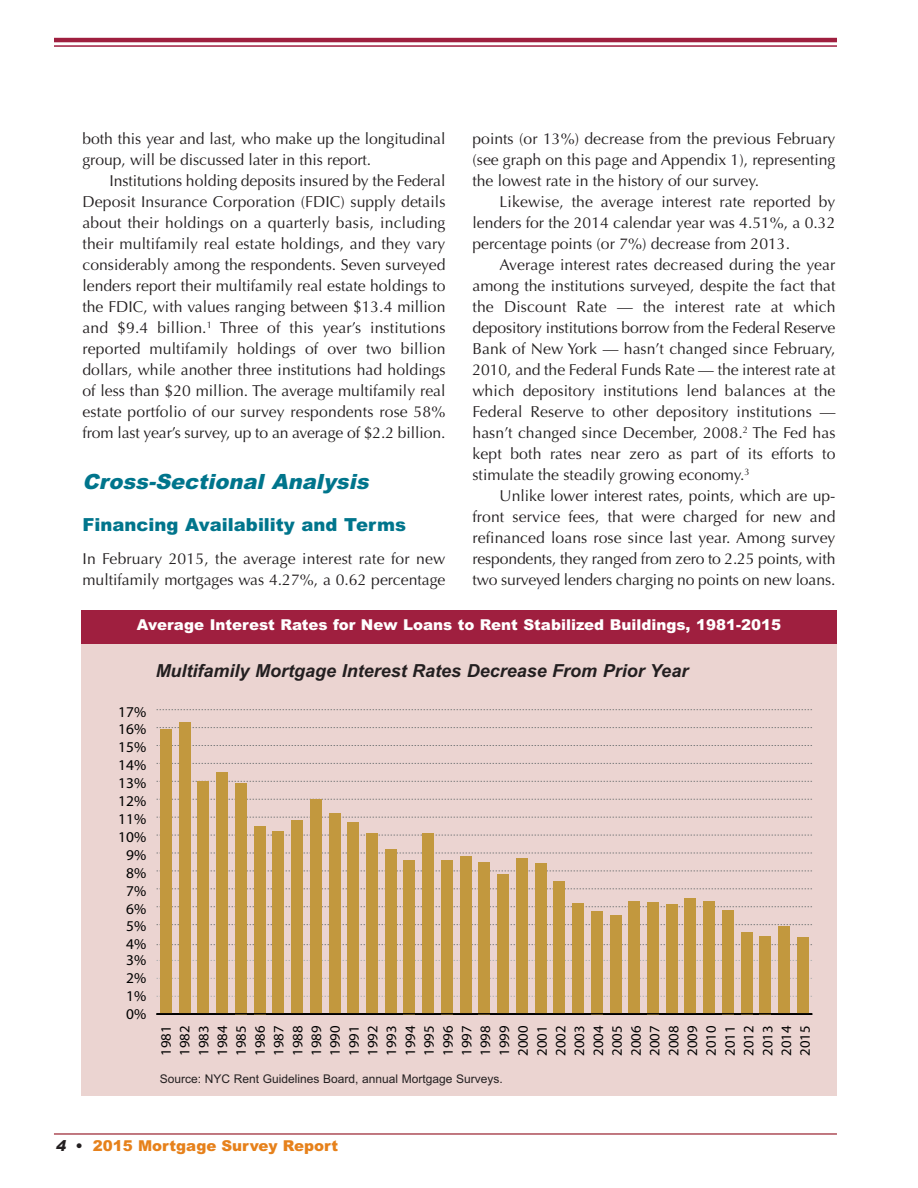
<style>
.page{position:relative;width:918px;height:1188px;background:#fff}
.page>*{position:absolute;margin:0;border:0;box-sizing:border-box;transform-origin:0 0}
.t1{font:italic 900 21px "Arial";color:#00758c}
.t2{font:italic 700 18px "Arial";color:#231f20}
.t3{font:900 18px "Arial";color:#00758c}
.t4{font:15.75px/21px "Optima";color:#231f20;text-align:justify}
.t5{font:900 15px "Arial";color:#fff}
.t6{font:15px "Myriad";color:#000}
.t7{font:900 15px "Arial";color:#e6811b}
.t8{font:14.4px/18.8px "Myriad";color:#000;text-align:justify}
.t9{font:12px "Arial";color:#231f20}
.s1{font-style:italic;color:#231f20}
.s2{color:#231f20}
</style>
<div class="page">
<div style="left:81px;top:610px;width:756px;height:485px;background:#ebd4d1"></div>
<div style="left:81px;top:610px;width:756px;height:33px;background:#9f1f3f"></div>
<svg style="left:157px;top:996px;width:655px;height:1px"></svg>
<svg style="left:157px;top:978px;width:655px;height:1px"></svg>
<svg style="left:157px;top:960px;width:655px;height:1px"></svg>
<svg style="left:157px;top:944px;width:655px;height:1px"></svg>
<svg style="left:157px;top:924px;width:655px;height:1px"></svg>
<svg style="left:157px;top:906px;width:655px;height:1px"></svg>
<svg style="left:157px;top:888px;width:655px;height:1px"></svg>
<svg style="left:157px;top:871px;width:655px;height:1px"></svg>
<svg style="left:157px;top:853px;width:655px;height:1px"></svg>
<svg style="left:157px;top:835px;width:655px;height:1px"></svg>
<svg style="left:157px;top:817px;width:655px;height:1px"></svg>
<svg style="left:157px;top:799px;width:655px;height:1px"></svg>
<svg style="left:157px;top:781px;width:655px;height:1px"></svg>
<svg style="left:157px;top:763px;width:655px;height:1px"></svg>
<svg style="left:157px;top:745px;width:655px;height:1px"></svg>
<svg style="left:157px;top:727px;width:655px;height:1px"></svg>
<svg style="left:157px;top:709px;width:655px;height:1px"></svg>
<div style="left:160px;top:729px;width:12px;height:285px;background:#c2983e"></div>
<div style="left:179px;top:722px;width:12px;height:292px;background:#c2983e"></div>
<div style="left:197px;top:781px;width:12px;height:233px;background:#c2983e"></div>
<div style="left:216px;top:772px;width:12px;height:242px;background:#c2983e"></div>
<div style="left:235px;top:783px;width:12px;height:231px;background:#c2983e"></div>
<div style="left:254px;top:826px;width:12px;height:188px;background:#c2983e"></div>
<div style="left:272px;top:831px;width:12px;height:183px;background:#c2983e"></div>
<div style="left:291px;top:821px;width:12px;height:193px;background:#c2983e"></div>
<div style="left:310px;top:799px;width:12px;height:215px;background:#c2983e"></div>
<div style="left:329px;top:814px;width:12px;height:200px;background:#c2983e"></div>
<div style="left:347px;top:823px;width:12px;height:191px;background:#c2983e"></div>
<div style="left:366px;top:833px;width:12px;height:181px;background:#c2983e"></div>
<div style="left:385px;top:849px;width:12px;height:165px;background:#c2983e"></div>
<div style="left:403px;top:860px;width:12px;height:154px;background:#c2983e"></div>
<div style="left:422px;top:833px;width:12px;height:181px;background:#c2983e"></div>
<div style="left:441px;top:860px;width:12px;height:154px;background:#c2983e"></div>
<div style="left:460px;top:857px;width:12px;height:157px;background:#c2983e"></div>
<div style="left:478px;top:862px;width:12px;height:152px;background:#c2983e"></div>
<div style="left:497px;top:874px;width:12px;height:140px;background:#c2983e"></div>
<div style="left:516px;top:858px;width:12px;height:156px;background:#c2983e"></div>
<div style="left:535px;top:864px;width:12px;height:150px;background:#c2983e"></div>
<div style="left:553px;top:882px;width:12px;height:132px;background:#c2983e"></div>
<div style="left:572px;top:903px;width:12px;height:111px;background:#c2983e"></div>
<div style="left:591px;top:911px;width:12px;height:103px;background:#c2983e"></div>
<div style="left:610px;top:916px;width:12px;height:98px;background:#c2983e"></div>
<div style="left:628px;top:901px;width:12px;height:113px;background:#c2983e"></div>
<div style="left:647px;top:902px;width:12px;height:112px;background:#c2983e"></div>
<div style="left:666px;top:905px;width:12px;height:109px;background:#c2983e"></div>
<div style="left:684px;top:898px;width:12px;height:116px;background:#c2983e"></div>
<div style="left:703px;top:902px;width:12px;height:112px;background:#c2983e"></div>
<div style="left:722px;top:910px;width:12px;height:104px;background:#c2983e"></div>
<div style="left:741px;top:932px;width:12px;height:82px;background:#c2983e"></div>
<div style="left:759px;top:936px;width:12px;height:78px;background:#c2983e"></div>
<div style="left:778px;top:927px;width:12px;height:87px;background:#c2983e"></div>
<div style="left:797px;top:938px;width:12px;height:76px;background:#c2983e"></div>
<hr style="left:157px;top:1013px;width:655px;height:2px;background:#000">
<hr style="left:54px;top:1133px;width:783px;height:2px;background:#ad4c57">
<hr style="left:54px;top:38px;width:783px;height:4px;background:#9f1f3f">
<hr style="left:54px;top:45px;width:783px;height:2px;background:#9f1f3f">
<p class="t4" style="left:472px;top:129px;width:365px">points (or 13%) decrease from the previous February (see graph on this page and Appendix 1), representing the lowest rate in the history of our survey.</p>
<p class="t4" style="left:472px;top:192px;width:365px;text-indent:27px">Likewise, the average interest rate reported by lenders for the 2014 calendar year was 4.51%, a 0.32 percentage points (or 7%) decrease from 2013.</p>
<p class="t4" style="left:472px;top:255px;width:365px;text-indent:27px">Average interest rates decreased during the year among the institutions surveyed, despite the fact that the Discount Rate — the interest rate at which depository institutions borrow from the Federal Reserve Bank of New York — hasn’t changed since February, 2010, and the Federal Funds Rate — the interest rate at which depository institutions lend balances at the Federal Reserve to other depository institutions — hasn’t changed since December, 2008.<sup>2</sup> The Fed has kept both rates near zero as part of its efforts to stimulate the steadily growing economy.<sup>3</sup></p>
<p class="t4" style="left:473px;top:486px;width:365px;text-indent:27px">Unlike lower interest rates, points, which are up&shy;front service fees, that were charged for new and refinanced loans rose since last year. Among survey respondents, they ranged from zero to 2.25 points, with two surveyed lenders charging no points on new loans.</p>
<p class="t5" style="left:137px;top:617px;width:646px">Average Interest Rates for New Loans to Rent Stabilized Buildings, 1981-2015</p>
<p class="t4" style="left:82px;top:129px;width:364px">both this year and last, who make up the longitudinal group, will be discussed later in this report.</p>
<p class="t4" style="left:82px;top:171px;width:365px;text-indent:27px">Institutions holding deposits insured by the Federal Deposit Insurance Corporation (FDIC) supply details about their holdings on a quarterly basis, including their multifamily real estate holdings, and they vary considerably among the respondents. Seven surveyed lenders report their multifamily real estate holdings to the FDIC, with values ranging between $13.4 million and $9.4 billion.<sup>1</sup> Three of this year’s institutions reported multifamily holdings of over two billion dollars, while another three institutions had holdings of less than $20 million. The average multifamily real estate portfolio of our survey respondents rose 58% from last year’s survey, up to an average of $2.2 billion.</p>
<h1 class="t1" style="left:82px;top:470px;width:293px">Cross-Sectional Analysis</h1>
<p class="t3" style="left:82px;top:514px;width:325px">Financing Availability and Terms</p>
<p class="t4" style="left:82px;top:549px;width:364px">In February 2015, the average interest rate for new multifamily mortgages was 4.27%, a 0.62 percentage</p>
<p class="t6" style="left:118px;top:706px;width:29px">17%</p>
<p class="t6" style="left:118px;top:724px;width:29px">16%</p>
<p class="t6" style="left:118px;top:742px;width:29px">15%</p>
<p class="t6" style="left:118px;top:760px;width:29px">14%</p>
<p class="t6" style="left:118px;top:778px;width:29px">13%</p>
<p class="t6" style="left:118px;top:795px;width:29px">12%</p>
<p class="t6" style="left:118px;top:813px;width:29px">11%</p>
<p class="t6" style="left:118px;top:831px;width:29px">10%</p>
<p class="t6" style="left:126px;top:849px;width:22px">9%</p>
<p class="t6" style="left:126px;top:867px;width:22px">8%</p>
<p class="t6" style="left:126px;top:885px;width:22px">7%</p>
<p class="t6" style="left:126px;top:903px;width:22px">6%</p>
<p class="t6" style="left:126px;top:921px;width:22px">5%</p>
<p class="t6" style="left:126px;top:939px;width:22px">4%</p>
<p class="t6" style="left:126px;top:955px;width:22px">3%</p>
<p class="t6" style="left:126px;top:973px;width:22px">2%</p>
<p class="t6" style="left:126px;top:991px;width:22px">1%</p>
<p class="t6" style="left:126px;top:1009px;width:22px">0%</p>
<p class="t2" style="left:156px;top:660px;width:534px">Multifamily Mortgage Interest Rates Decrease From Prior Year</p>
<p class="t8" style="left:158px;top:1056px;width:32px;rotate:-90deg">1981</p>
<p class="t8" style="left:628px;top:1056px;width:32px;rotate:-90deg">2006<br>2007<br>2008<br>2009<br>2010<br>2011<br>2012<br>2013<br>2014<br>2015</p>
<p class="t8" style="left:214px;top:1056px;width:32px;rotate:-90deg">1984</p>
<p class="t8" style="left:402px;top:1056px;width:32px;rotate:-90deg">1994</p>
<p class="t8" style="left:590px;top:1056px;width:32px;rotate:-90deg">2004</p>
<p class="t8" style="left:252px;top:1056px;width:32px;rotate:-90deg">1986</p>
<p class="t8" style="left:440px;top:1056px;width:32px;rotate:-90deg">1996</p>
<p class="t8" style="left:308px;top:1056px;width:32px;rotate:-90deg">1989</p>
<p class="t8" style="left:327px;top:1056px;width:32px;rotate:-90deg">1990</p>
<p class="t8" style="left:496px;top:1056px;width:32px;rotate:-90deg">1999</p>
<p class="t8" style="left:515px;top:1056px;width:32px;rotate:-90deg">2000</p>
<p class="t8" style="left:289px;top:1056px;width:32px;rotate:-90deg">1988</p>
<p class="t8" style="left:477px;top:1056px;width:32px;rotate:-90deg">1998</p>
<p class="t8" style="left:271px;top:1056px;width:32px;rotate:-90deg">1987</p>
<p class="t8" style="left:459px;top:1056px;width:32px;rotate:-90deg">1997</p>
<p class="t8" style="left:177px;top:1056px;width:32px;rotate:-90deg">1982</p>
<p class="t8" style="left:365px;top:1056px;width:32px;rotate:-90deg">1992</p>
<p class="t8" style="left:553px;top:1056px;width:32px;rotate:-90deg">2002</p>
<p class="t8" style="left:195px;top:1056px;width:32px;rotate:-90deg">1983</p>
<p class="t8" style="left:383px;top:1056px;width:32px;rotate:-90deg">1993</p>
<p class="t8" style="left:571px;top:1056px;width:32px;rotate:-90deg">2003</p>
<p class="t8" style="left:233px;top:1056px;width:32px;rotate:-90deg">1985</p>
<p class="t8" style="left:421px;top:1056px;width:32px;rotate:-90deg">1995</p>
<p class="t8" style="left:609px;top:1056px;width:32px;rotate:-90deg">2005</p>
<p class="t8" style="left:346px;top:1056px;width:32px;rotate:-90deg">1991</p>
<p class="t8" style="left:534px;top:1056px;width:32px;rotate:-90deg">2001</p>
<p class="t9" style="left:160px;top:1072px;width:345px">Source: NYC Rent Guidelines Board, annual Mortgage Surveys.</p>
<p class="t7" style="left:55px;top:1137px;width:284px"><span class="s1">4</span> <span class="s2">•</span> 2015 Mortgage Survey Report</p>
</div>
